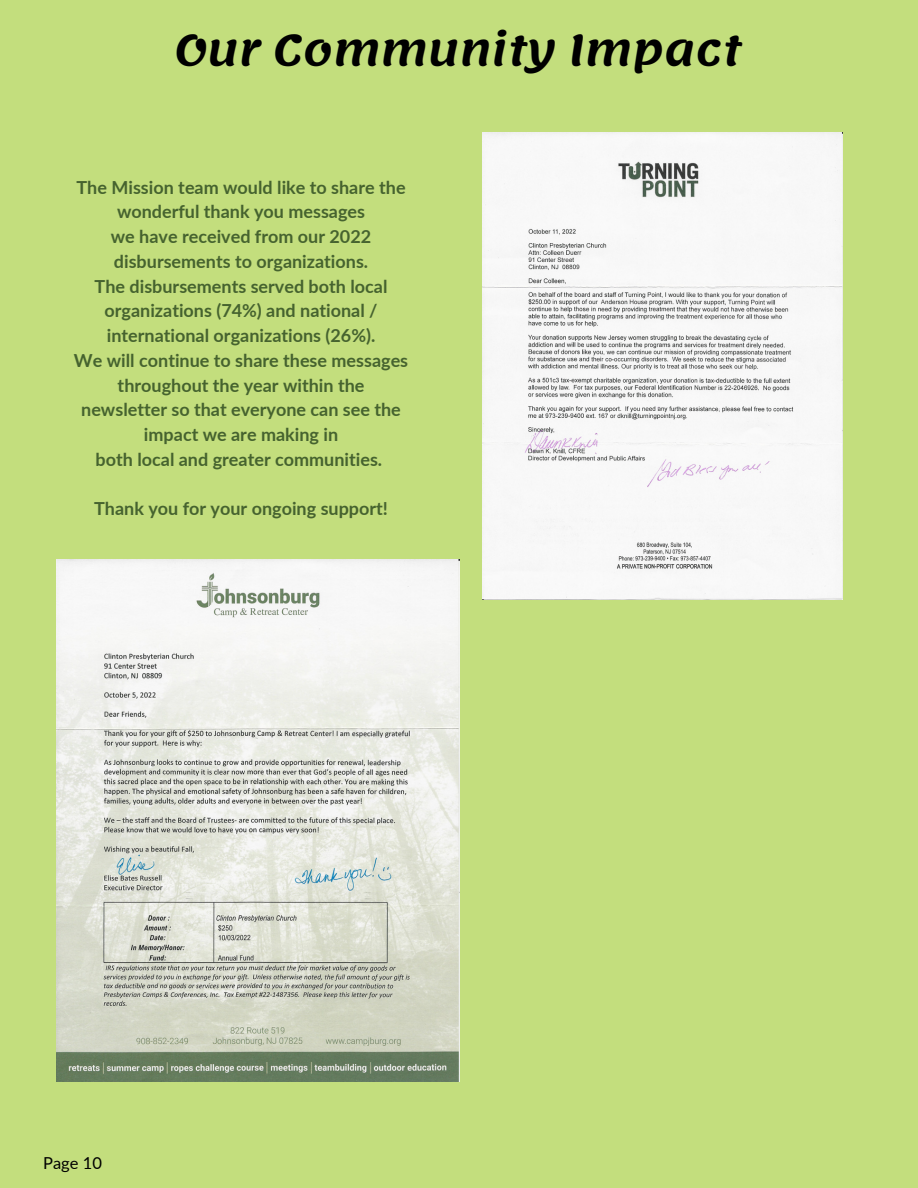
<style>
.page{position:relative;width:918px;height:1188px;background:#c3de7d}
.page>*{position:absolute;margin:0;border:0;box-sizing:border-box;transform-origin:0 0}
.t1{font:600 42px "Lemonada";color:#000}
.t2{font:700 18px/24.8px "Lato";color:#46632f;text-align:center}
.t3{font:16.5px "Lato";color:#000}
</style>
<div class="page">
<img style="left:56px;top:560px;width:403px;height:522px">
<img style="left:482px;top:133px;width:360px;height:467px">
<h1 class="t1" style="left:175px;top:26px;width:568px">Our Community Impact</h1>
<p class="t2" style="left:74px;top:174px;width:336px">The Mission team would like to share the wonderful thank you messages<br>we have received from our 2022 disbursements to organizations.<br>The disbursements served both local organizations (74%) and national / international organizations (26%).<br>We will continue to share these messages throughout the year within the newsletter so that everyone can see the impact we are making in<br>both local and greater communities.</p>
<p class="t2" style="left:94px;top:496px;width:295px">Thank you for your ongoing support!</p>
<p class="t3" style="left:43px;top:1153px;width:60px">Page 10</p>
</div>
